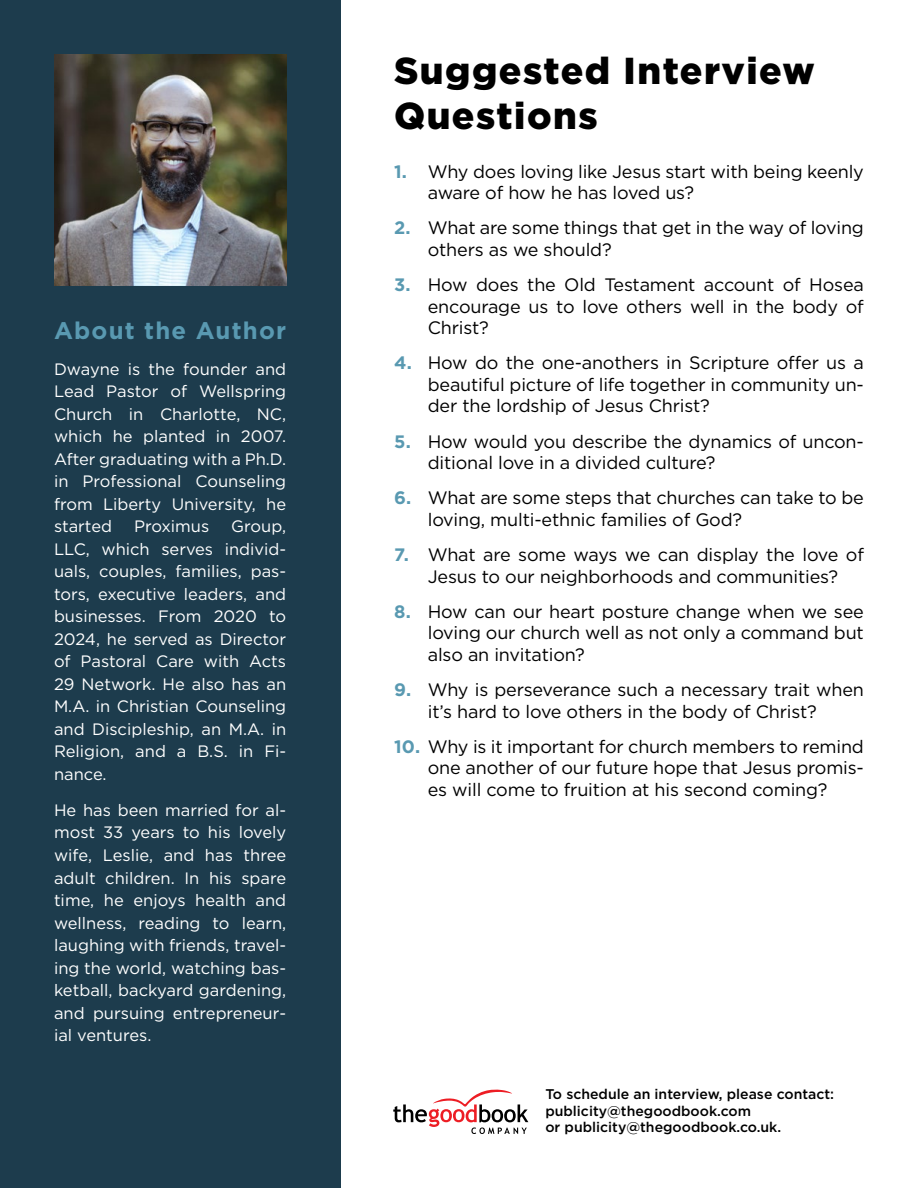
<style>
.page{position:relative;width:918px;height:1188px;background:#fff}
.page>*{position:absolute;margin:0;border:0;box-sizing:border-box;transform-origin:0 0}
.t1{font:900 37.5px/45px "Gotham";letter-spacing:.04em;color:#000}
.t2{font:700 24px "Gotham";letter-spacing:.05em;color:#5999b1}
.t3{font:18px/21.6px "Gotham";letter-spacing:-.01em;color:#000}
.t4{font:16.5px/22.5px "Gotham";color:#fff;text-align:justify}
.t5{font:500 14.1px/16.8px "Gotham";color:#000}
.s1{font-weight:700;color:#5999b1}
</style>
<div class="page">
<div style="left:0;top:0;width:340px;height:1188px;background:#1d3c4d"></div>
<img style="left:55px;top:54px;width:231px;height:232px">
<svg style="left:393px;top:1089px;width:135px;height:45px"></svg>
<h2 class="t2" style="left:54px;top:314px;width:234px">About the Author</h2>
<p class="t4" style="left:54px;top:357px;width:234px">Dwayne is the founder and Lead Pastor of Wellspring Church in Charlotte, NC, which he planted in 2007.<br>After graduating with a Ph.D. in Professional Counseling from Liberty University, he started</p>
<p class="t4" style="left:134px;top:515px;width:77px">Proximus</p>
<p class="t4" style="left:54px;top:515px;width:234px;text-indent:177px">Group, LLC, which serves individ&shy;uals, couples, families, pas&shy;tors, executive leaders, and businesses. From 2020 to 2024, he served as Director of Pastoral Care with Acts 29 Network. He also has an M.A. in Christian Counseling and Discipleship, an M.A. in Religion, and a B.S. in Fi&shy;nance.</p>
<p class="t4" style="left:54px;top:799px;width:234px">He has been married for al&shy;most 33 years to his lovely wife, Leslie, and has three adult children. In his spare time, he enjoys health and wellness, reading to learn, laughing with friends, travel&shy;ing the world, watching bas&shy;ketball, backyard gardening, and pursuing entrepreneur&shy;ial ventures.</p>
<h1 class="t1" style="left:394px;top:48px;width:422px">Suggested Interview<br>Questions</h1>
<p class="t3" style="left:428px;top:160px;width:438px;text-indent:-34px"><span class="s1">1.</span> Why does loving like Jesus start with being keenly aware of how he has loved us?</p>
<p class="t3" style="left:428px;top:217px;width:438px;text-indent:-34px"><span class="s1">2.</span> What are some things that get in the way of loving others as we should?</p>
<p class="t3" style="left:428px;top:273px;width:438px;text-align:justify;text-indent:-34px"><span class="s1">3.</span> How does the Old Testament account of Hosea encourage us to love others well in the body of Christ?</p>
<p class="t3" style="left:428px;top:352px;width:438px;text-align:justify;text-indent:-34px"><span class="s1">4.</span> How do the one-anothers in Scripture offer us a beautiful picture of life together in community un&shy;der the lordship of Jesus Christ?</p>
<p class="t3" style="left:428px;top:430px;width:438px;text-indent:-34px"><span class="s1">5.</span> How would you describe the dynamics of uncon&shy;ditional love in a divided culture?</p>
<p class="t3" style="left:428px;top:487px;width:438px;text-indent:-34px"><span class="s1">6.</span> What are some steps that churches can take to be loving, multi-ethnic families of God?</p>
<p class="t3" style="left:394px;top:543px;width:471px;text-align:center"><span class="s1">7.</span> What are some ways we can display the love of<br>Jesus to our neighborhoods and communities?</p>
<p class="t3" style="left:428px;top:600px;width:438px;text-align:justify;text-indent:-34px"><span class="s1">8.</span> How can our heart posture change when we see loving our church well as not only a command but also an invitation?</p>
<p class="t3" style="left:428px;top:678px;width:438px;text-indent:-34px"><span class="s1">9.</span> Why is perseverance such a necessary trait when it’s hard to love others in the body of Christ?</p>
<p class="t3" style="left:428px;top:735px;width:438px;text-align:justify;text-indent:-34px"><span class="s1">10.</span> Why is it important for church members to remind one another of our future hope that Jesus promis&shy;es will come to fruition at his second coming?</p>
<p class="t5" style="left:545px;top:1085px;width:290px">To schedule an interview, please contact: publicity@thegoodbook.com<br>or publicity@thegoodbook.co.uk.</p>
</div>
